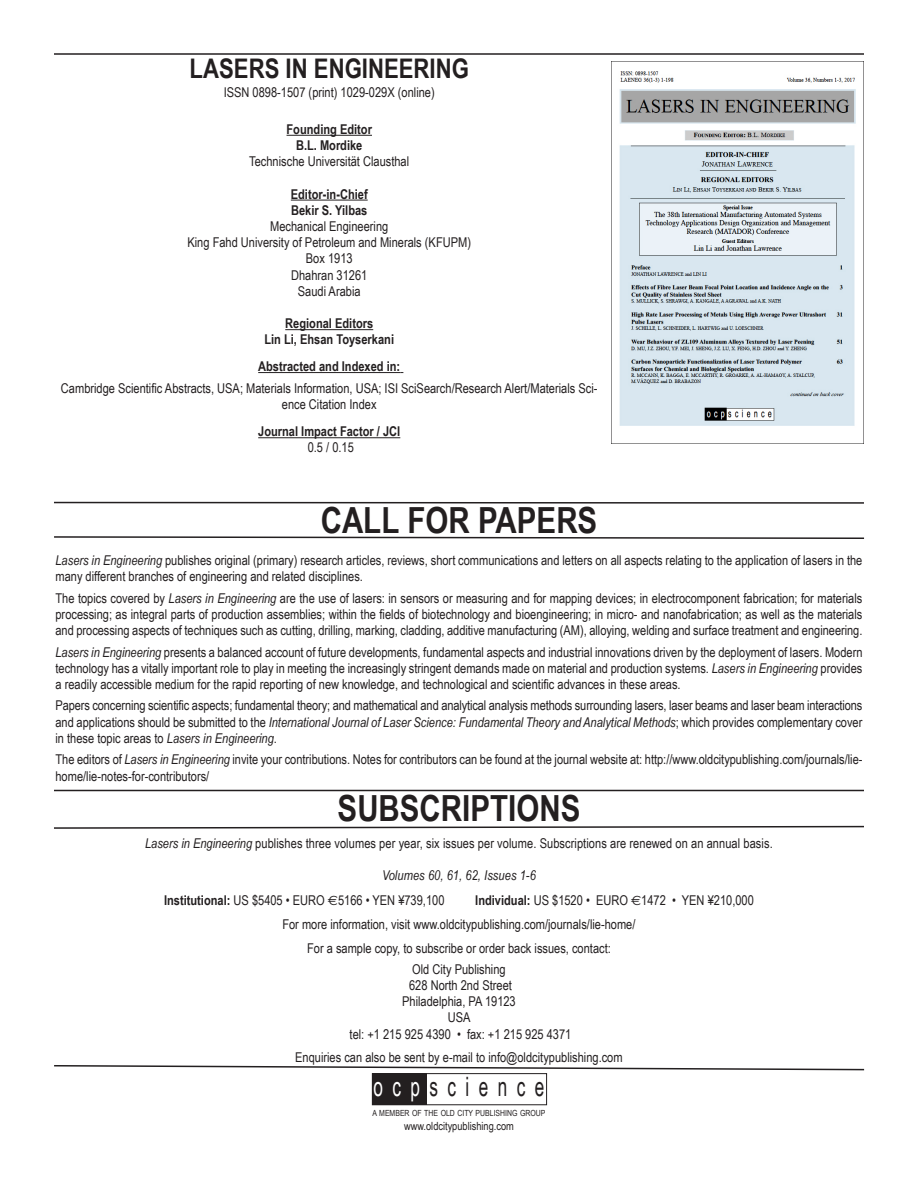
<style>
.page{position:relative;width:918px;height:1188px;background:#fff}
.page>*{position:absolute;margin:0;border:0;box-sizing:border-box;transform-origin:0 0}
.t1{font:700 36px "Arial Narrow";color:#231f20}
.t2{font:700 27px "Arial Narrow";color:#231f20}
.t3{font:26.7px "Arial Narrow";letter-spacing:.45em;color:#231f20;scale:.79 1}
.t4{font:13.5px/16.2px "Arial Narrow";color:#231f20;text-align:center}
.t5{font:700 13.5px/16.2px "Arial Narrow";color:#231f20;text-align:center}
.t6{font:11.25px "Arial Narrow";color:#231f20}
.t7{font:8.4px "Arial Narrow";color:#231f20}
.s1{font-style:italic}
.s2{font-weight:700}
.s3{font-family:"Euro Sans"}
.s4{color:#fff}
</style>
<div class="page">
<hr style="left:287px;top:135px;width:85px;height:1px;background:#231f20">
<hr style="left:291px;top:200px;width:77px;height:1px;background:#231f20">
<hr style="left:285px;top:329px;width:88px;height:1px;background:#231f20">
<hr style="left:258px;top:372px;width:142px;height:1px;background:#231f20">
<hr style="left:258px;top:437px;width:142px;height:1px;background:#231f20">
<div style="left:372px;top:1073px;width:175px;height:32px;border:1px solid #231f20"></div>
<div style="left:372px;top:1073px;width:55px;height:32px;background:#231f20"></div>
<svg style="left:54px;top:536px;width:811px;height:3px"></svg>
<hr style="left:54px;top:502px;width:810px;height:2px;background:#231f20">
<hr style="left:54px;top:790px;width:810px;height:1px;background:#231f20">
<svg style="left:54px;top:825px;width:810px;height:4px"></svg>
<hr style="left:54px;top:53px;width:810px;height:2px;background:#231f20">
<svg style="left:54px;top:1065px;width:811px;height:6px"></svg>
<img style="left:611px;top:62px;width:245px;height:381px">
<h2 class="t2" style="left:190px;top:52px;width:281px">LASERS IN ENGINEERING</h2>
<p class="t4" style="left:224px;top:84px;width:213px">ISSN 0898-1507 (print) 1029-029X (online)</p>
<p class="t5" style="left:287px;top:121px;width:87px">Founding Editor<br>B.L. Mordike</p>
<p class="t4" style="left:249px;top:153px;width:161px">Technische Universität Clausthal</p>
<p class="t5" style="left:291px;top:186px;width:78px;text-align:left">Editor-in-Chief<br>Bekir S. Yilbas</p>
<p class="t4" style="left:187px;top:218px;width:285px">Mechanical Engineering<br>King Fahd University of Petroleum and Minerals (KFUPM)<br>Box 1913<br>Dhahran 31261<br>Saudi Arabia</p>
<p class="t5" style="left:264px;top:315px;width:131px">Regional Editors<br>Lin Li, Ehsan Toyserkani</p>
<p class="t5" style="left:258px;top:358px;width:144px">Abstracted and Indexed in:</p>
<p class="t4" style="left:61px;top:380px;width:538px">Cambridge Scientific Abstracts, USA; Materials Information, USA; ISI SciSearch/Research Alert/Materials Sci&shy;ence Citation Index</p>
<p class="t5" style="left:258px;top:423px;width:144px">Journal Impact Factor / JCI</p>
<p class="t4" style="left:308px;top:439px;width:48px">0.5 / 0.15</p>
<h1 class="t1" style="left:321px;top:499px;width:278px">CALL FOR PAPERS</h1>
<p class="t4" style="left:56px;top:552px;width:808px;text-align:left"><span class="s1">Lasers in Engineering</span> publishes original (primary) research articles, reviews, short communications and letters on all aspects relating to the application of lasers in the many different branches of engineering and related disciplines.</p>
<p class="t4" style="left:56px;top:590px;width:809px;text-align:justify">The topics covered by <span class="s1">Lasers in Engineering</span> are the use of lasers: in sensors or measuring and for mapping devices; in electrocomponent fabrication; for materials processing; as integral parts of production assemblies; within the fields of biotechnology and bioengineering; in micro- and nanofabrication; as well as the materials and processing aspects of techniques such as cutting, drilling, marking, cladding, additive manufacturing (AM), alloying, welding and surface treatment and engineering.</p>
<p class="t4" style="left:56px;top:644px;width:808px;text-align:justify"><span class="s1">Lasers in Engineering</span> presents a balanced account of future developments, fundamental aspects and industrial innovations driven by the deployment of lasers. Modern technology has a vitally important role to play in meeting the increasingly stringent demands made on material and production systems. <span class="s1">Lasers in Engineering</span> provides a readily accessible medium for the rapid reporting of new knowledge, and technological and scientific advances in these areas.</p>
<p class="t4" style="left:56px;top:697px;width:808px;text-align:justify">Papers concerning scientific aspects; fundamental theory; and mathematical and analytical analysis methods surrounding lasers, laser beams and laser beam interactions and applications should be submitted to the <span class="s1">International Journal of Laser Science: Fundamental Theory and Analytical Methods</span>; which provides complementary cover in these topic areas to <span class="s1">Lasers in Engineering</span>.</p>
<p class="t4" style="left:56px;top:751px;width:808px;text-align:left">The editors of <span class="s1">Lasers in Engineering</span> invite your contributions. Notes for contributors can be found at the journal website at: http://www.oldcitypublishing.com/journals/lie&shy;home/lie-notes-for-contributors/</p>
<h1 class="t1" style="left:338px;top:788px;width:244px">SUBSCRIPTIONS</h1>
<p class="t4" style="left:145px;top:835px;width:629px"><span class="s1">Lasers in Engineering</span> publishes three volumes per year, six issues per volume. Subscriptions are renewed on an annual basis.</p>
<p class="t4" style="left:164px;top:863px;width:373px;line-height:24.8px;text-align:left;text-indent:218px"><span class="s1">Volumes 60, 61, 62, Issues 1-6<br></span><span class="s2">Institutional:</span> US $5405 • EURO <span class="s3">€</span>5166 • YEN ¥739,100</p>
<p class="t4" style="left:475px;top:892px;width:280px"><span class="s2">Individual:</span> US $1520 • EURO <span class="s3">€</span>1472 • YEN ¥210,000</p>
<p class="t4" style="left:282px;top:916px;width:355px">For more information, visit www.oldcitypublishing.com/journals/lie-home/</p>
<p class="t4" style="left:307px;top:940px;width:305px">For a sample copy, to subscribe or order back issues, contact:</p>
<p class="t4" style="left:350px;top:961px;width:223px">Old City Publishing<br>628 North 2nd Street<br>Philadelphia, PA 19123<br>USA<br>tel: +1 215 925 4390 • fax: +1 215 925 4371</p>
<p class="t4" style="left:295px;top:1049px;width:329px">Enquiries can also be sent by e-mail to info@oldcitypublishing.com</p>
<h3 class="t3" style="left:373px;top:1071px;width:218px"><span class="s4">ocp</span>science</h3>
<p class="t7" style="left:372px;top:1108px;width:175px">A MEMBER OF THE OLD CITY PUBLISHING GROUP</p>
<p class="t6" style="left:404px;top:1119px;width:111px">www.oldcitypublishing.com</p>
</div>
